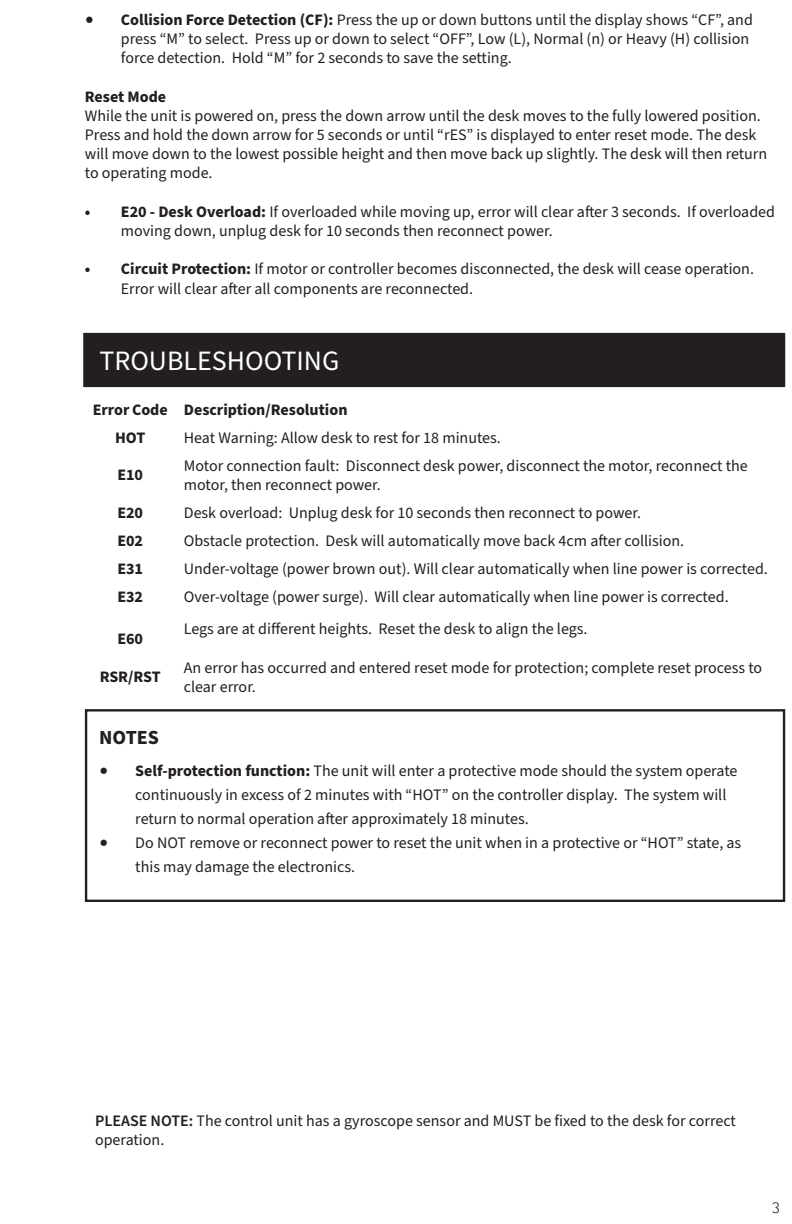
<style>
.page{position:relative;width:792px;height:1224px;background:#fff}
.page>*{position:absolute;margin:0;border:0;box-sizing:border-box;transform-origin:0 0}
.t1{font:28px "Source Sans Pro";color:#fff}
.t2{font:700 20px "Source Sans Pro";color:#231f20}
.t3{font:16px/19.2px "Source Sans Pro";color:#231f20}
.t4{font:700 16px "Source Sans Pro";color:#231f20}
.t5{font:300 16px "Inter Face";color:#231f20}
.s1{font-family:"Minion Pro";font-size:24px}
.s2{font-weight:700}
.s3{font-weight:600}
</style>
<div class="page">
<div style="left:85px;top:709px;width:700px;height:193px;border:2px solid #231f20"></div>
<div style="left:84px;top:334px;width:700px;height:52px;background:#231f20"></div>
<div style="left:83px;top:333px;width:702px;height:54px;border:2px solid #231f20"></div>
<p class="t3" style="left:121px;top:10px;width:634px;text-indent:-36px"><span class="s1">•</span> <span class="s2">Collision Force Detection (CF):</span> Press the up or down buttons until the display shows “CF”, and press “M” to select. Press up or down to select “OFF”, Low (L), Normal (n) or Heavy (H) collision force detection. Hold “M” for 2 seconds to save the setting.</p>
<p class="t4" style="left:85px;top:85px;width:83px">Reset Mode</p>
<p class="t3" style="left:85px;top:106px;width:684px">While the unit is powered on, press the down arrow until the desk moves to the fully lowered position.<br>Press and hold the down arrow for 5 seconds or until “rES” is displayed to enter reset mode. The desk will move down to the lowest possible height and then move back up slightly. The desk will then return to operating mode.</p>
<p class="t3" style="left:121px;top:202px;width:656px;text-indent:-36px"><span class="s2">• E20 - Desk Overload:</span> If overloaded while moving up, error will clear after 3 seconds. If overloaded moving down, unplug desk for 10 seconds then reconnect power.</p>
<p class="t3" style="left:121px;top:260px;width:635px;text-indent:-36px"><span class="s2">• Circuit Protection:</span> If motor or controller becomes disconnected, the desk will cease operation.<br>Error will clear after all components are reconnected.</p>
<p class="t1" style="left:99px;top:342px;width:241px">TROUBLESHOOTING</p>
<p class="t4" style="left:93px;top:399px;width:77px">Error Code</p>
<p class="t4" style="left:184px;top:399px;width:165px">Description/Resolution</p>
<p class="t4" style="left:115px;top:427px;width:32px">HOT</p>
<p class="t3" style="left:184px;top:428px;width:319px">Heat Warning: Allow desk to rest for 18 minutes.</p>
<p class="t4" style="left:117px;top:464px;width:27px">E10</p>
<p class="t3" style="left:184px;top:456px;width:566px">Motor connection fault: Disconnect desk power, disconnect the motor, reconnect the</p>
<p class="t3" style="left:184px;top:476px;width:199px">motor, then reconnect power.</p>
<p class="t4" style="left:117px;top:502px;width:27px">E20</p>
<p class="t3" style="left:184px;top:504px;width:459px">Desk overload: Unplug desk for 10 seconds then reconnect to power.</p>
<p class="t4" style="left:117px;top:530px;width:27px">E02</p>
<p class="t3" style="left:184px;top:532px;width:502px">Obstacle protection. Desk will automatically move back 4cm after collision.</p>
<p class="t4" style="left:117px;top:558px;width:27px">E31</p>
<p class="t3" style="left:184px;top:560px;width:586px">Under-voltage (power brown out). Will clear automatically when line power is corrected.</p>
<p class="t4" style="left:117px;top:586px;width:27px">E32</p>
<p class="t3" style="left:184px;top:588px;width:546px">Over-voltage (power surge). Will clear automatically when line power is corrected.</p>
<p class="t4" style="left:117px;top:628px;width:27px">E60</p>
<p class="t4" style="left:100px;top:666px;width:63px">RSR/RST</p>
<p class="t3" style="left:184px;top:620px;width:405px">Legs are at different heights. Reset the desk to align the legs.</p>
<p class="t3" style="left:184px;top:658px;width:580px">An error has occurred and entered reset mode for protection; complete reset process to</p>
<p class="t3" style="left:184px;top:678px;width:74px">clear error.</p>
<p class="t2" style="left:99px;top:724px;width:61px">NOTES</p>
<p class="t3" style="left:135px;top:759px;width:604px;line-height:24px;text-indent:-36px"><span class="s1">•</span> <span class="s2">Self-protection function:</span> The unit will enter a protective mode should the system operate continuously in excess of 2 minutes with “HOT” on the controller display. The system will return to normal operation after approximately 18 minutes.</p>
<p class="t3" style="left:135px;top:831px;width:608px;line-height:24px;text-indent:-36px"><span class="s1">•</span> Do NOT remove or reconnect power to reset the unit when in a protective or “HOT” state, as this may damage the electronics.</p>
<p class="t3" style="left:95px;top:1112px;width:642px"><span class="s3">PLEASE NOTE:</span> The control unit has a gyroscope sensor and MUST be fixed to the desk for correct operation.</p>
<p class="t5" style="left:772px;top:1198px;width:10px">3</p>
</div>
